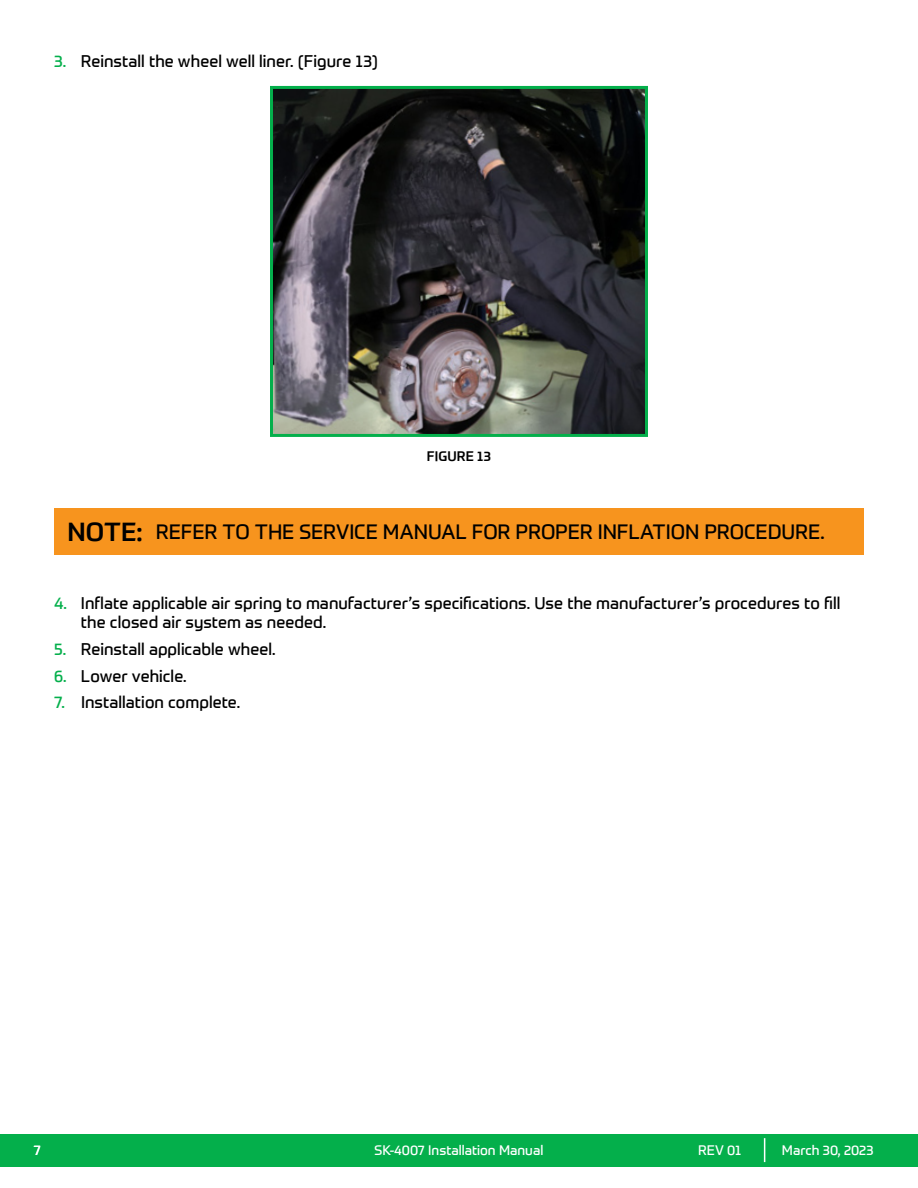
<style>
.page{position:relative;width:918px;height:1188px;background:#fff}
.page>*{position:absolute;margin:0;border:0;box-sizing:border-box;transform-origin:0 0}
.t1{font:20.25px "Prometo";letter-spacing:-.005em;color:#000}
.t2{font:16.5px/19.8px "Prometo";letter-spacing:.005em;color:#000}
.t3{font:13.5px "Prometo";color:#fff}
.t4{font:500 13.5px "Prometo";letter-spacing:.015em;color:#000}
.s1{color:#04af4b}
.s2{font-weight:500;font-size:25.5px}
</style>
<div class="page">
<div style="left:0;top:1134px;width:918px;height:32px;background:#04af4b"></div>
<svg style="left:764px;top:1138px;width:1px;height:24px"></svg>
<img style="left:274px;top:90px;width:370px;height:343px">
<div style="left:270px;top:86px;width:378px;height:351px;border:3px solid #04af4b"></div>
<div style="left:54px;top:508px;width:810px;height:46px;background:#f7941e"></div>
<p class="t2" style="left:54px;top:51px;width:326px"><span class="s1">3.</span> Reinstall the wheel well liner. (Figure 13)</p>
<p class="t4" style="left:427px;top:448px;width:66px">FIGURE 13</p>
<p class="t1" style="left:68px;top:519px;width:759px"><span class="s2">NOTE:</span> REFER TO THE SERVICE MANUAL FOR PROPER INFLATION PROCEDURE.</p>
<p class="t2" style="left:81px;top:593px;width:761px;text-indent:-27px"><span class="s1">4.</span> Inflate applicable air spring to manufacturer’s specifications. Use the manufacturer’s procedures to fill the closed air system as needed.</p>
<p class="t2" style="left:54px;top:639px;width:223px"><span class="s1">5.</span> Reinstall applicable wheel.</p>
<p class="t2" style="left:54px;top:666px;width:134px"><span class="s1">6.</span> Lower vehicle.</p>
<p class="t2" style="left:54px;top:692px;width:188px"><span class="s1">7.</span> Installation complete.</p>
<p class="t3" style="left:34px;top:1142px;width:9px">7</p>
<p class="t3" style="left:375px;top:1142px;width:170px">SK-4007 Installation Manual</p>
<p class="t3" style="left:698px;top:1142px;width:45px">REV 01</p>
<p class="t3" style="left:782px;top:1142px;width:93px">March 30, 2023</p>
</div>
